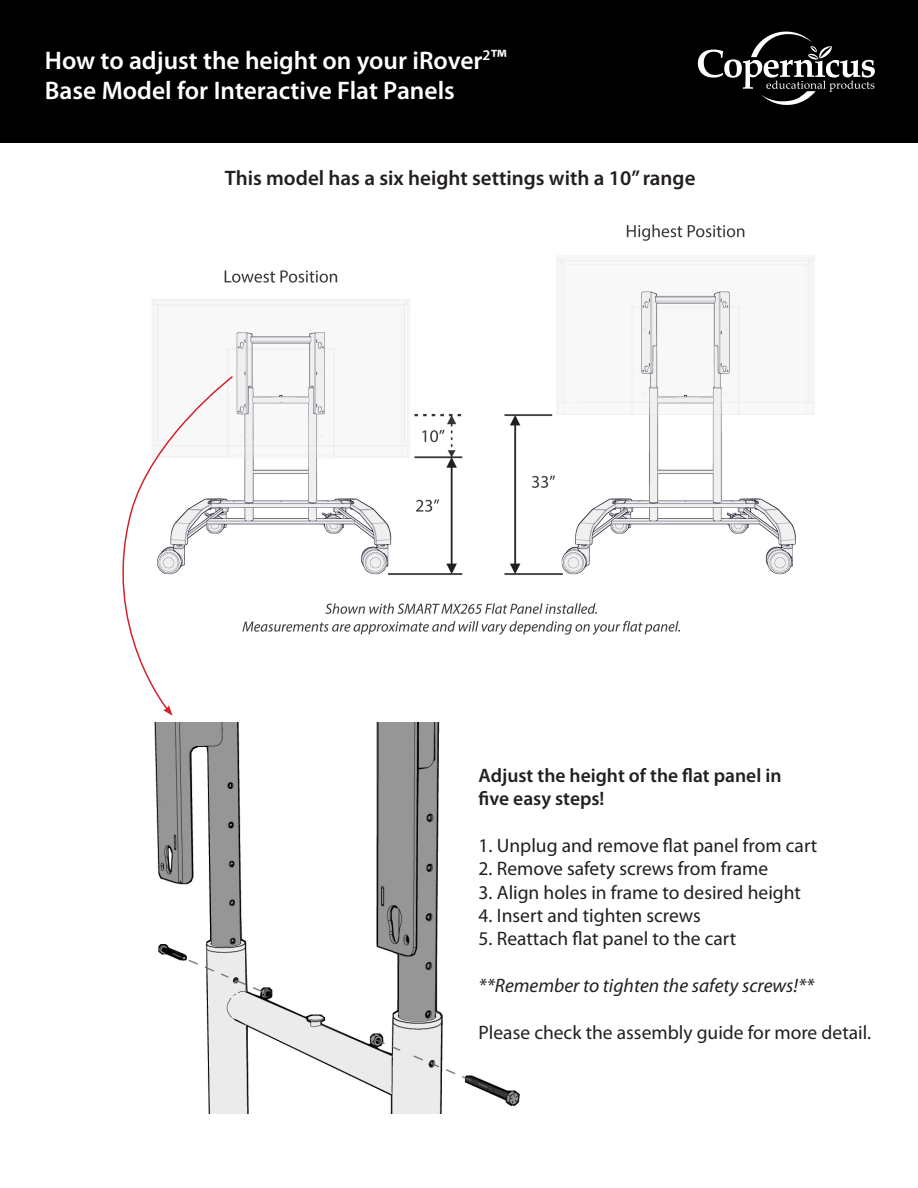
<style>
.page{position:relative;width:918px;height:1188px;background:#fff}
.page>*{position:absolute;margin:0;border:0;box-sizing:border-box;transform-origin:0 0}
.t1{font:600 25.5px "Myriad Pro";color:#fff}
.t2{font:600 21px "Myriad Pro";color:#231f20}
.t3{font:19.5px "Myriad Pro";color:#231f20}
.t4{font:600 19.5px "Myriad Pro";color:#231f20}
.t5{font:italic 19.5px "Myriad Pro";color:#231f20}
</style>
<div class="page">
<img style="left:152px;top:224px;width:663px;height:411px">
<img style="left:154px;top:722px;width:366px;height:391px">
<svg style="left:122px;top:375px;width:112px;height:330px"></svg>
<svg style="left:163px;top:705px;width:10px;height:11px"></svg>
<div style="left:0;top:0;width:918px;height:142px;background:#000"></div>
<svg style="left:698px;top:32px;width:177px;height:73px"></svg>
<p class="t1" style="left:45px;top:44px;width:463px">How to adjust the height on your iRover<sup>2</sup>™</p>
<p class="t1" style="left:45px;top:75px;width:412px">Base Model for Interactive Flat Panels</p>
<p class="t2" style="left:225px;top:165px;width:472px">This model has a six height settings with a 10” range</p>
<p class="t4" style="left:479px;top:763px;width:304px">Adjust the height of the flat panel in</p>
<p class="t4" style="left:479px;top:786px;width:127px">five easy steps!</p>
<p class="t3" style="left:479px;top:833px;width:340px">1. Unplug and remove flat panel from cart</p>
<p class="t3" style="left:479px;top:857px;width:291px">2. Remove safety screws from frame</p>
<p class="t3" style="left:479px;top:880px;width:324px">3. Align holes in frame to desired height</p>
<p class="t3" style="left:479px;top:903px;width:224px">4. Insert and tighten screws</p>
<p class="t3" style="left:479px;top:927px;width:259px">5. Reattach flat panel to the cart</p>
<p class="t5" style="left:479px;top:974px;width:337px">**Remember to tighten the safety screws!**</p>
<p class="t3" style="left:479px;top:1020px;width:394px">Please check the assembly guide for more detail.</p>
</div>
